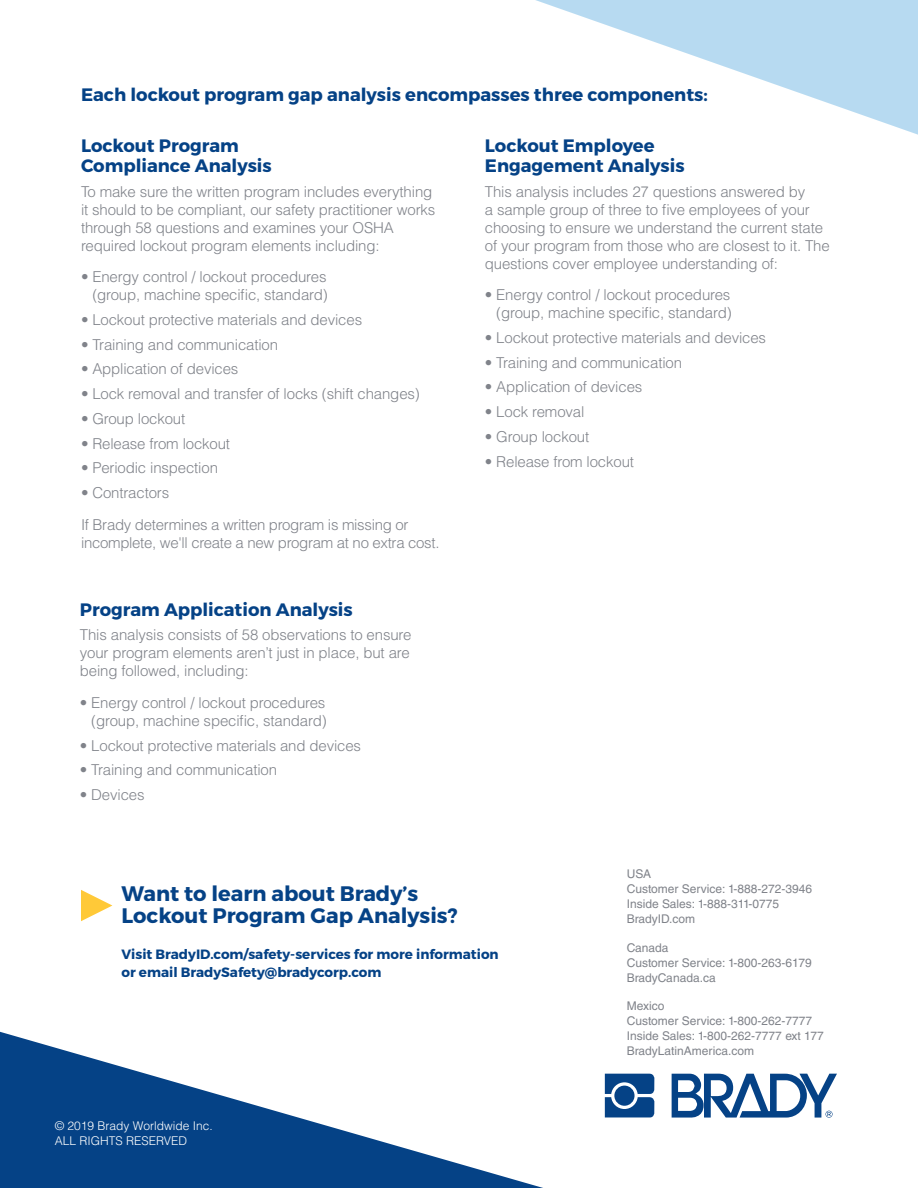
<style>
.page{position:relative;width:918px;height:1188px;background:#fff}
.page>*{position:absolute;margin:0;border:0;box-sizing:border-box;transform-origin:0 0}
.t1{font:700 21px/22.5px "Montserrat";color:#054286}
.t2{font:700 18px/19.5px "Montserrat";color:#054286}
.t3{font:300 15px/18px "Helvetica LT Std";letter-spacing:-.01em;color:#80838a}
.t4{font:700 13.5px/17.7px "Montserrat";color:#054286}
.t5{font:12px/15px "Helvetica LT Std";color:#80838a}
.t6{font:300 12px/15px "Helvetica LT Std";color:#fff}
</style>
<div class="page">
<svg style="left:0;top:1032px;width:543px;height:156px;fill:#054286"></svg>
<svg style="left:536px;top:0;width:382px;height:135px"></svg>
<svg style="left:605px;top:1074px;width:49px;height:43px;background:#30629a"></svg>
<div style="left:614px;top:1086px;width:21px;height:20px;background:#054286;border-radius:50%"></div>
<svg style="left:672px;top:1074px;width:165px;height:44px"></svg>
<svg style="left:81px;top:890px;width:31px;height:31px"></svg>
<p class="t2" style="left:81px;top:85px;width:628px">Each lockout program gap analysis encompasses three components:</p>
<p class="t2" style="left:81px;top:137px;width:192px">Lockout Program<br>Compliance Analysis</p>
<p class="t3" style="left:81px;top:182px;width:356px">To make sure the written program includes everything it should to be compliant, our safety practitioner works through 58 questions and examines your OSHA required lockout program elements including:</p>
<p class="t3" style="left:81px;top:268px;width:248px;text-align:right">• Energy control / lockout procedures (group, machine specific, standard)</p>
<p class="t3" style="left:81px;top:310px;width:283px">• Lockout protective materials and devices</p>
<p class="t3" style="left:81px;top:335px;width:199px">• Training and communication</p>
<p class="t3" style="left:81px;top:360px;width:159px">• Application of devices</p>
<p class="t3" style="left:81px;top:385px;width:340px">• Lock removal and transfer of locks (shift changes)</p>
<p class="t3" style="left:81px;top:409px;width:106px">• Group lockout</p>
<p class="t3" style="left:81px;top:434px;width:151px">• Release from lockout</p>
<p class="t3" style="left:81px;top:459px;width:139px">• Periodic inspection</p>
<p class="t3" style="left:81px;top:477px;width:329px;line-height:31.5px">• Contractors<br>If Brady determines a written program is missing or</p>
<p class="t3" style="left:81px;top:533px;width:360px">incomplete, we'll create a new program at no extra cost.</p>
<p class="t2" style="left:80px;top:600px;width:274px">Program Application Analysis</p>
<p class="t3" style="left:80px;top:626px;width:333px;text-align:justify">This analysis consists of 58 observations to ensure your program elements aren’t just in place, but are being followed, including:</p>
<p class="t3" style="left:80px;top:694px;width:248px;text-align:right">• Energy control / lockout procedures (group, machine specific, standard)</p>
<p class="t3" style="left:80px;top:736px;width:283px">• Lockout protective materials and devices</p>
<p class="t3" style="left:80px;top:761px;width:199px">• Training and communication</p>
<p class="t3" style="left:80px;top:786px;width:66px">• Devices</p>
<p class="t2" style="left:485px;top:137px;width:201px">Lockout Employee<br>Engagement Analysis</p>
<p class="t3" style="left:485px;top:182px;width:346px">This analysis includes 27 questions answered by<br>a sample group of three to five employees of your choosing to ensure we understand the current state of your program from those who are closest to it. The questions cover employee understanding of:</p>
<p class="t3" style="left:485px;top:286px;width:248px;text-align:right">• Energy control / lockout procedures (group, machine specific, standard)</p>
<p class="t3" style="left:485px;top:328px;width:283px">• Lockout protective materials and devices</p>
<p class="t3" style="left:485px;top:353px;width:199px">• Training and communication</p>
<p class="t3" style="left:485px;top:378px;width:159px">• Application of devices</p>
<p class="t3" style="left:485px;top:403px;width:101px">• Lock removal</p>
<p class="t3" style="left:485px;top:427px;width:106px">• Group lockout</p>
<p class="t3" style="left:485px;top:452px;width:151px">• Release from lockout</p>
<h1 class="t1" style="left:122px;top:882px;width:338px">Want to learn about Brady’s<br>Lockout Program Gap Analysis?</h1>
<p class="t4" style="left:122px;top:946px;width:379px">Visit BradyID.com/safety-services for more information or email BradySafety@bradycorp.com</p>
<p class="t6" style="left:55px;top:1119px;width:160px">© 2019 Brady Worldwide Inc.<br>ALL RIGHTS RESERVED</p>
<p class="t5" style="left:627px;top:867px;width:187px">USA<br>Customer Service: 1-888-272-3946<br>Inside Sales: 1-888-311-0775<br>BradyID.com</p>
<p class="t5" style="left:627px;top:940px;width:187px">Canada<br>Customer Service: 1-800-263-6179<br>BradyCanada.ca</p>
<p class="t5" style="left:627px;top:999px;width:199px">Mexico<br>Customer Service: 1-800-262-7777<br>Inside Sales: 1-800-262-7777 ext 177<br>BradyLatinAmerica.com</p>
</div>
